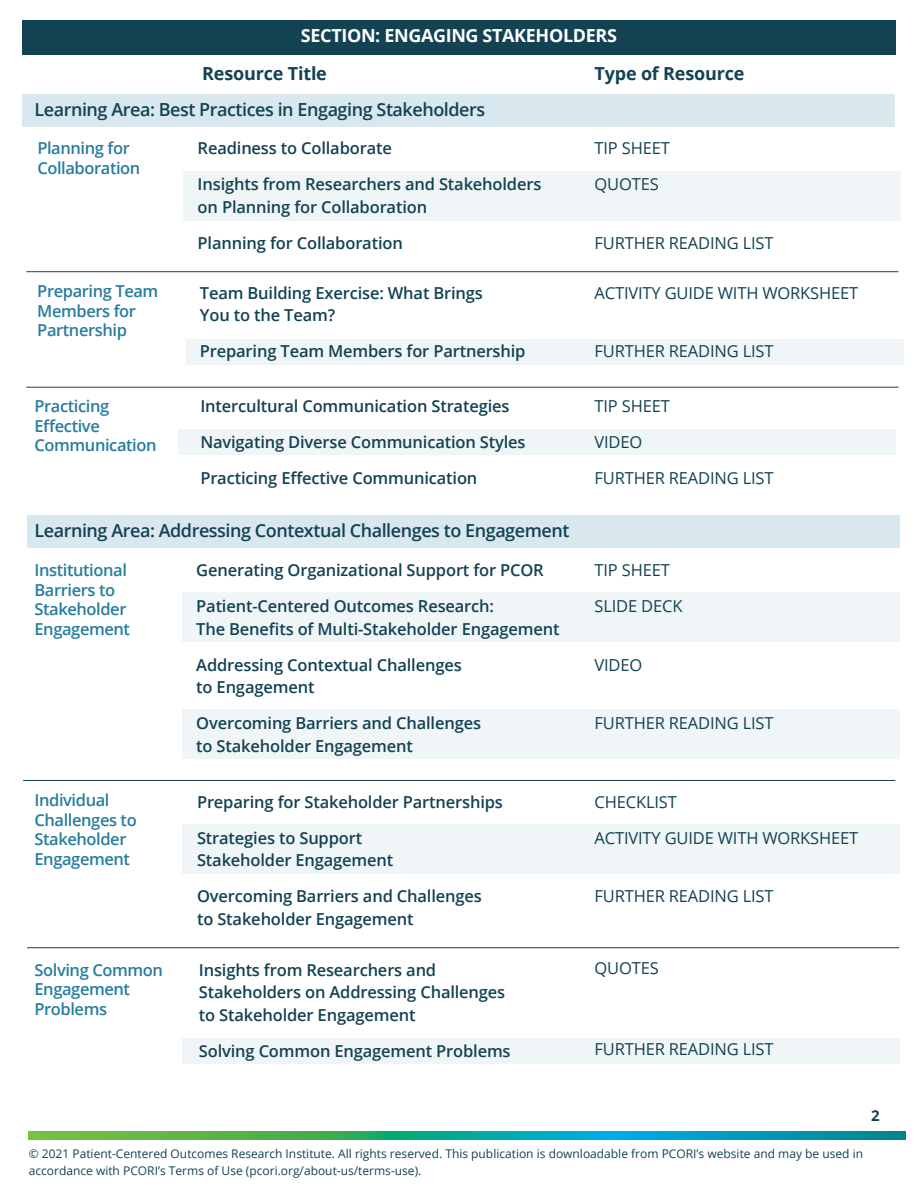
<style>
.page{position:relative;width:918px;height:1188px;background:#fff}
.page>*{position:absolute;margin:0;border:0;box-sizing:border-box;transform-origin:0 0}
.t1{font:600 18px "Open Sans";letter-spacing:-.025em;color:#134253}
.t2{font:700 18px "Open Sans";letter-spacing:-.02em;color:#fff}
.t3{font:700 18px "Open Sans";letter-spacing:-.01em;color:#134253}
.t4{font:600 16.5px/22.5px "Open Sans";letter-spacing:-.01em;color:#134253}
.t5{font:16.5px "Open Sans";letter-spacing:-.01em;color:#134253}
.t6{font:600 16.5px/19.5px "Open Sans";letter-spacing:-.025em;color:#267d9e}
.t7{font:700 15px "Open Sans";color:#134253}
.t8{font:12px/16.5px "Open Sans";color:#134253}
</style>
<div class="page">
<svg style="left:28px;top:1131px;width:292px;height:9px;background:#60b645"></svg>
<svg style="left:320px;top:1131px;width:293px;height:9px;background:#09ac99"></svg>
<svg style="left:613px;top:1131px;width:292px;height:9px;background:#0098b8"></svg>
<hr style="left:26px;top:387px;width:872px;height:1px;background:#134253">
<hr style="left:26px;top:271px;width:872px;height:1px;background:#134253">
<div style="left:183px;top:171px;width:718px;height:49px;background:#f0f6f8"></div>
<div style="left:187px;top:339px;width:717px;height:26px;background:#f0f6f8"></div>
<hr style="left:27px;top:947px;width:872px;height:1px;background:#134253">
<hr style="left:23px;top:780px;width:872px;height:1px;background:#134253">
<div style="left:27px;top:515px;width:873px;height:33px;background:#d8e8ee"></div>
<div style="left:22px;top:94px;width:873px;height:33px;background:#d8e8ee"></div>
<div style="left:178px;top:429px;width:717px;height:26px;background:#f0f6f8"></div>
<div style="left:183px;top:592px;width:717px;height:50px;background:#f0f6f8"></div>
<div style="left:183px;top:824px;width:717px;height:50px;background:#f0f6f8"></div>
<div style="left:183px;top:1038px;width:717px;height:25px;background:#f0f6f8"></div>
<div style="left:183px;top:710px;width:717px;height:49px;background:#f0f6f8"></div>
<div style="left:22px;top:20px;width:874px;height:34px;background:#134253"></div>
<p class="t2" style="left:301px;top:23px;width:317px">SECTION: ENGAGING STAKEHOLDERS</p>
<p class="t3" style="left:202px;top:60px;width:126px">Resource Title</p>
<p class="t3" style="left:595px;top:60px;width:151px">Type of Resource</p>
<p class="t1" style="left:35px;top:97px;width:452px">Learning Area: Best Practices in Engaging Stakeholders</p>
<p class="t6" style="left:37px;top:138px;width:94px">Planning for</p>
<p class="t4" style="left:198px;top:137px;width:196px">Readiness to Collaborate</p>
<p class="t5" style="left:595px;top:137px;width:77px">TIP SHEET</p>
<p class="t6" style="left:37px;top:158px;width:105px">Collaboration</p>
<p class="t4" style="left:198px;top:173px;width:345px">Insights from Researchers and Stakeholders</p>
<p class="t5" style="left:595px;top:173px;width:66px">QUOTES</p>
<p class="t4" style="left:198px;top:195px;width:231px">on Planning for Collaboration</p>
<p class="t4" style="left:198px;top:231px;width:207px">Planning for Collaboration</p>
<p class="t5" style="left:595px;top:231px;width:181px">FURTHER READING LIST</p>
<p class="t6" style="left:37px;top:281px;width:123px">Preparing Team</p>
<p class="t4" style="left:200px;top:281px;width:285px">Team Building Exercise: What Brings</p>
<p class="t5" style="left:595px;top:282px;width:265px">ACTIVITY GUIDE WITH WORKSHEET</p>
<p class="t6" style="left:37px;top:301px;width:100px">Members for</p>
<p class="t4" style="left:200px;top:304px;width:137px">You to the Team?</p>
<p class="t6" style="left:37px;top:320px;width:91px">Partnership</p>
<p class="t4" style="left:200px;top:340px;width:327px">Preparing Team Members for Partnership</p>
<p class="t5" style="left:595px;top:340px;width:181px">FURTHER READING LIST</p>
<p class="t6" style="left:34px;top:396px;width:76px">Practicing</p>
<p class="t4" style="left:200px;top:395px;width:311px">Intercultural Communication Strategies</p>
<p class="t6" style="left:34px;top:416px;width:124px">Effective<br>Communication</p>
<p class="t5" style="left:595px;top:395px;width:77px">TIP SHEET</p>
<p class="t5" style="left:595px;top:431px;width:49px">VIDEO</p>
<p class="t5" style="left:595px;top:467px;width:181px">FURTHER READING LIST</p>
<p class="t4" style="left:200px;top:431px;width:327px">Navigating Diverse Communication Styles</p>
<p class="t4" style="left:200px;top:467px;width:279px">Practicing Effective Communication</p>
<p class="t1" style="left:34px;top:519px;width:537px">Learning Area: Addressing Contextual Challenges to Engagement</p>
<p class="t6" style="left:35px;top:560px;width:94px">Institutional</p>
<p class="t4" style="left:196px;top:559px;width:349px">Generating Organizational Support for PCOR</p>
<p class="t5" style="left:595px;top:559px;width:77px">TIP SHEET</p>
<p class="t6" style="left:35px;top:580px;width:94px">Barriers to<br>Stakeholder</p>
<p class="t4" style="left:196px;top:595px;width:299px">Patient-Centered Outcomes Research:</p>
<p class="t5" style="left:595px;top:595px;width:89px">SLIDE DECK</p>
<p class="t6" style="left:35px;top:619px;width:97px">Engagement</p>
<p class="t4" style="left:196px;top:617px;width:365px">The Benefits of Multi-Stakeholder Engagement</p>
<p class="t4" style="left:196px;top:653px;width:267px">Addressing Contextual Challenges</p>
<p class="t5" style="left:595px;top:653px;width:49px">VIDEO</p>
<p class="t4" style="left:196px;top:676px;width:120px">to Engagement</p>
<p class="t4" style="left:196px;top:712px;width:286px">Overcoming Barriers and Challenges</p>
<p class="t5" style="left:595px;top:712px;width:181px">FURTHER READING LIST</p>
<p class="t4" style="left:196px;top:734px;width:218px">to Stakeholder Engagement</p>
<p class="t6" style="left:35px;top:790px;width:104px">Individual<br>Challenges to<br>Stakeholder<br>Engagement</p>
<p class="t4" style="left:197px;top:790px;width:307px">Preparing for Stakeholder Partnerships</p>
<p class="t4" style="left:197px;top:826px;width:198px">Strategies to Support<br>Stakeholder Engagement</p>
<p class="t5" style="left:595px;top:791px;width:84px">CHECKLIST</p>
<p class="t5" style="left:595px;top:827px;width:265px">ACTIVITY GUIDE WITH WORKSHEET</p>
<p class="t4" style="left:197px;top:885px;width:286px">Overcoming Barriers and Challenges to Stakeholder Engagement</p>
<p class="t5" style="left:595px;top:885px;width:181px">FURTHER READING LIST</p>
<p class="t6" style="left:35px;top:960px;width:130px">Solving Common<br>Engagement<br>Problems</p>
<p class="t4" style="left:199px;top:958px;width:308px">Insights from Researchers and<br>Stakeholders on Addressing Challenges to Stakeholder Engagement</p>
<p class="t5" style="left:595px;top:957px;width:66px">QUOTES</p>
<p class="t4" style="left:199px;top:1039px;width:313px">Solving Common Engagement Problems</p>
<p class="t5" style="left:595px;top:1038px;width:181px">FURTHER READING LIST</p>
<p class="t7" style="left:871px;top:1105px;width:10px">2</p>
<p class="t8" style="left:29px;top:1145px;width:836px">© 2021 Patient-Centered Outcomes Research Institute. All rights reserved. This publication is downloadable from PCORI’s website and may be used in accordance with PCORI’s Terms of Use (pcori.org/about-us/terms-use).</p>
</div>
